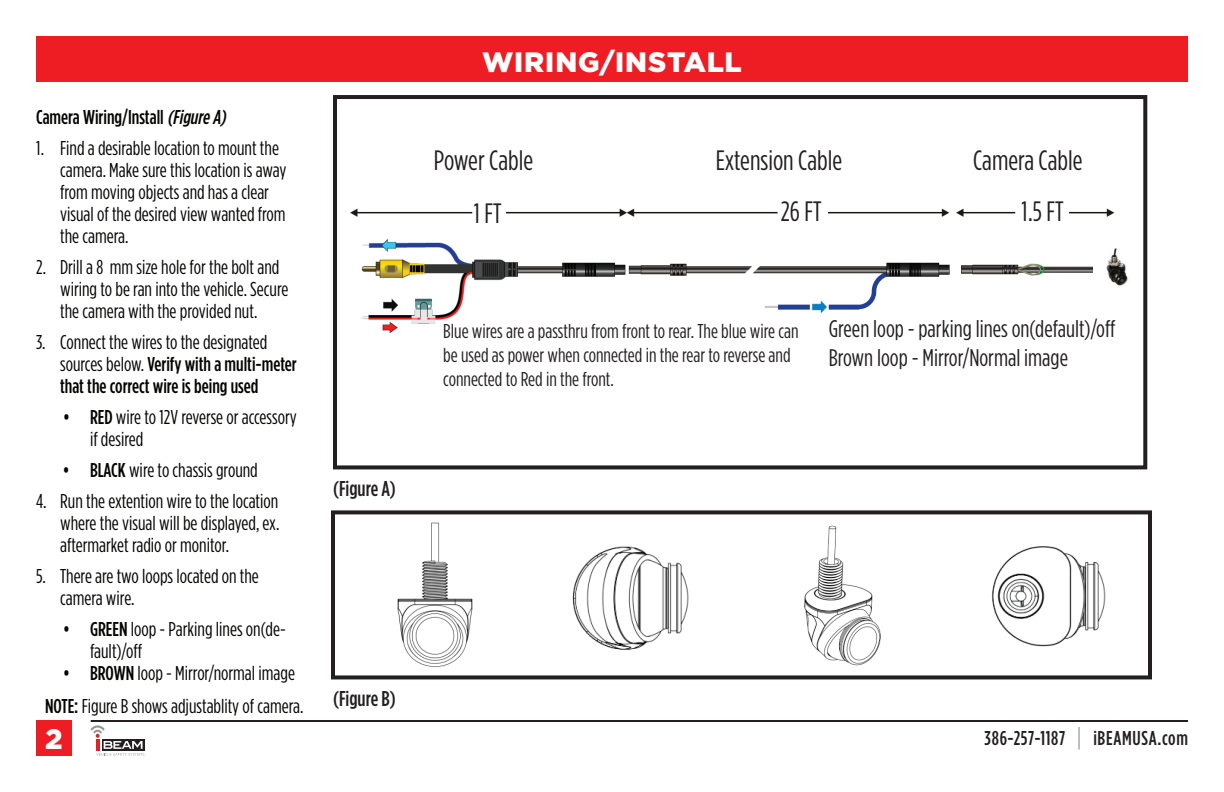
<style>
.page{position:relative;width:1224px;height:792px;background:#fff}
.page>*{position:absolute;margin:0;border:0;box-sizing:border-box;transform-origin:0 0}
.t1{font:28px "Gotham Condensed";color:#231f20}
.t2{font:900 28px "Gotham";letter-spacing:.03em;color:#fff}
.t3{font:24px/28.8px "Gotham Condensed";color:#231f20}
.t4{font:500 21.4px "Gotham Condensed";color:#231f20}
.t5{font:20px/22px "Gotham Condensed";color:#040503}
.t6{font:500 20px/22px "Gotham Condensed";color:#040503}
.t7{font:20px/24px "Gotham Condensed";color:#231f20}
.t8{font:500 20px "Gotham Condensed";letter-spacing:.035em;color:#231f20}
.s1{font-style:italic}
.s2{font-weight:400}
.s3{font-weight:500}
.s4{font-size:26px;color:#a8a9ad}
</style>
<div class="page">
<div style="left:36px;top:36px;width:1152px;height:45px;background:#ee1d23"></div>
<hr style="left:91px;top:720px;width:1097px;height:2px;background:#231f20">
<div style="left:36px;top:720px;width:36px;height:36px;background:#ee1d23"></div>
<svg style="left:91px;top:725px;width:53px;height:31px"></svg>
<img style="left:350px;top:208px;width:765px;height:125px">
<div style="left:333px;top:95px;width:814px;height:374px;border:4px solid #231f20"></div>
<div style="left:331px;top:510px;width:821px;height:169px;border:4px solid #231f20"></div>
<img style="left:572px;top:546px;width:117px;height:104px">
<img style="left:397px;top:522px;width:76px;height:146px">
<img style="left:804px;top:525px;width:77px;height:141px">
<img style="left:992px;top:546px;width:114px;height:101px">
<img style="left:1094px;top:246px;width:34px;height:49px">
<div style="left:781px;top:201px;width:47px;height:45px;background:#fff"></div>
<div style="left:1021px;top:201px;width:47px;height:45px;background:#fff"></div>
<p class="t6" style="left:36px;top:105px;width:195px">Camera Wiring/Install <span class="s1">(FigureA)</span></p>
<p class="t5" style="left:60px;top:136px;width:228px;text-indent:-24px">1. Find a desirable location to mount the camera. Make sure this location is away from moving objects and has a clear visual of the desired view wanted from the camera.</p>
<p class="t5" style="left:60px;top:255px;width:230px;text-indent:-24px">2. Drill a 8 mm size hole for the bolt and wiring to be ran into the vehicle. Secure the camera with the provided nut.</p>
<p class="t6" style="left:60px;top:330px;width:238px;text-indent:-24px"><span class="s2">3. Connect the wires to the designated sources below.</span> Verify with a multi-meter that the correct wire is being used</p>
<p class="t5" style="left:90px;top:405px;width:208px;text-indent:-27px"><span class="s3">• RED</span> wire to 12V reverse or accessory if desired</p>
<p class="t5" style="left:63px;top:458px;width:196px"><span class="s3">• BLACK</span> wire to chassis ground</p>
<p class="t5" style="left:60px;top:489px;width:221px;text-align:justify;text-indent:-24px">4. Run the extention wire to the location where the visual will be displayed, ex. aftermarket radio or monitor.</p>
<p class="t5" style="left:60px;top:564px;width:200px;text-indent:-24px">5. There are two loops located on the camera wire.</p>
<p class="t5" style="left:90px;top:617px;width:197px;text-indent:-27px"><span class="s3">• GREEN</span> loop - Parking lines on(de&shy;fault)/off</p>
<p class="t5" style="left:45px;top:656px;width:260px;line-height:33.6px;text-align:center"><span class="s3">• BROWN</span> loop - Mirror/normal image<br><span class="s3">NOTE:</span> Figure B shows adjustablity of camera.</p>
<p class="t4" style="left:333px;top:477px;width:64px">(Figure A)</p>
<p class="t4" style="left:333px;top:687px;width:64px">(Figure B)</p>
<h1 class="t2" style="left:482px;top:46px;width:261px">WIRING/INSTALL</h1>
<h1 class="t1" style="left:434px;top:145px;width:101px">Power Cable</h1>
<h1 class="t1" style="left:716px;top:145px;width:128px">Extension Cable</h1>
<h1 class="t1" style="left:973px;top:145px;width:111px">Camera Cable</h1>
<h1 class="t1" style="left:474px;top:198px;width:29px">1 FT</h1>
<h1 class="t1" style="left:781px;top:196px;width:42px">26 FT</h1>
<h1 class="t1" style="left:1021px;top:196px;width:44px">1.5 FT</h1>
<p class="t7" style="left:443px;top:319px;width:357px">Blue wires are a passthru from front to rear. The blue wire can be used as power when connected in the rear to reverse and connected to Red in the front.</p>
<p class="t3" style="left:829px;top:314px;width:288px">Green loop - parking lines on(default)/off<br>Brown loop - Mirror/Normal image</p>
<h1 class="t2" style="left:45px;top:723px;width:19px">2</h1>
<p class="t8" style="left:985px;top:727px;width:205px">386-257-1187 <span class="s4">|</span> iBEAMUSA.com</p>
</div>
